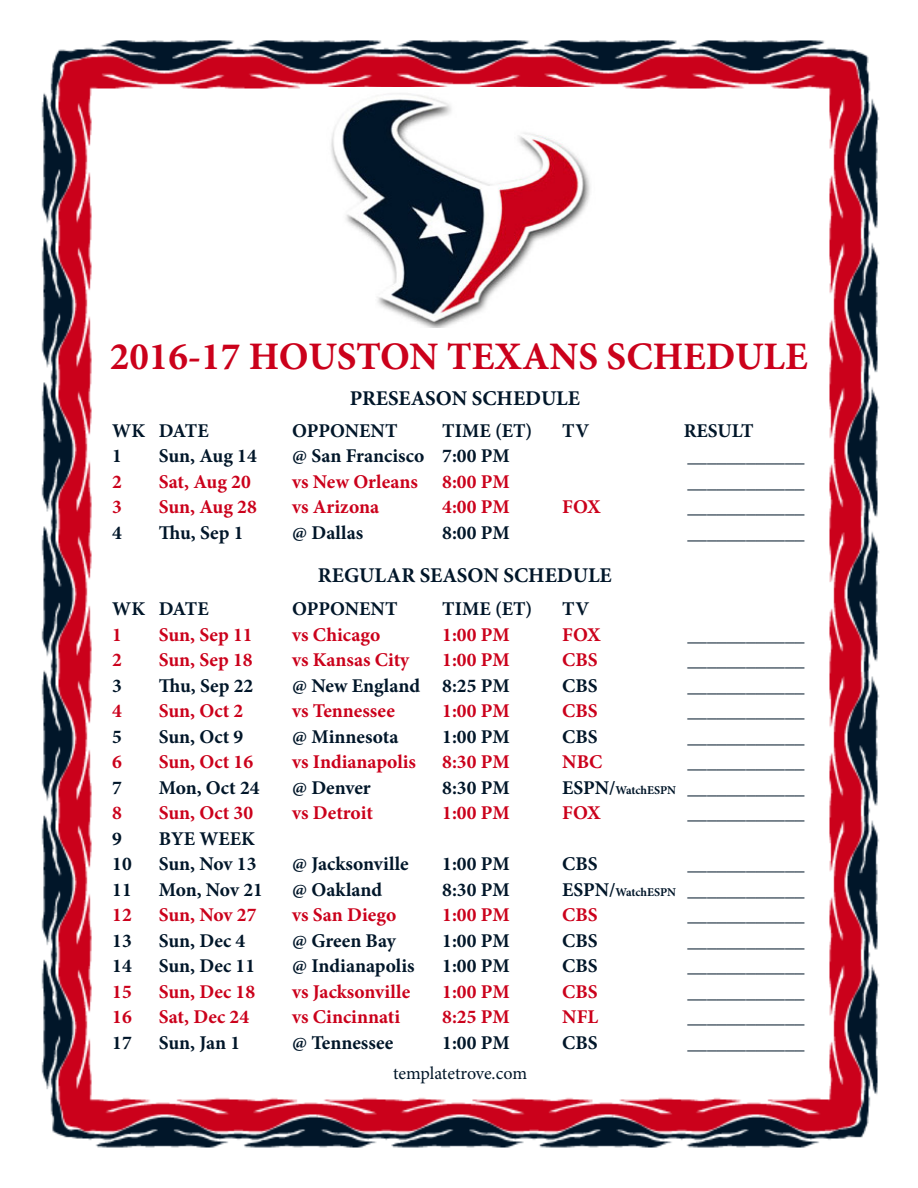
<style>
.page{position:relative;width:918px;height:1188px;background:#fff}
.page>*{position:absolute;margin:0;border:0;box-sizing:border-box;transform-origin:0 0}
.t1{font:700 39px "Minion Pro";color:#cb011b}
.t2{font:700 21px "Minion Pro";color:#011629}
.t3{font:700 19.5px "Minion Pro";color:#011629}
.t4{font:700 19.5px "Minion Pro";color:#cb011b}
.t5{font:18px "Minion Pro";letter-spacing:-.005em;color:#011629}
.s1{font-size:12px}
</style>
<div class="page">
<img style="left:41px;top:40px;width:839px;height:1108px">
<img style="left:321px;top:88px;width:279px;height:239px">
<p class="t1" style="left:110px;top:329px;width:699px">2016-17 HOUSTON TEXANS SCHEDULE</p>
<p class="t2" style="left:350px;top:384px;width:232px">PRESEASON SCHEDULE</p>
<p class="t3" style="left:112px;top:417px;width:98px">WK DATE</p>
<p class="t3" style="left:292px;top:417px;width:107px">OPPONENT</p>
<p class="t3" style="left:442px;top:417px;width:92px">TIME (ET)</p>
<p class="t3" style="left:562px;top:417px;width:28px">TV</p>
<p class="t3" style="left:684px;top:417px;width:71px">RESULT</p>
<p class="t3" style="left:112px;top:442px;width:11px">1</p>
<p class="t3" style="left:159px;top:442px;width:99px">Sun, Aug 14</p>
<p class="t3" style="left:292px;top:442px;width:219px">@ San Francisco 7:00 PM</p>
<p class="t3" style="left:688px;top:442px;width:118px">____________</p>
<p class="t4" style="left:112px;top:468px;width:11px">2</p>
<p class="t4" style="left:159px;top:468px;width:94px">Sat, Aug 20</p>
<p class="t4" style="left:292px;top:468px;width:127px">vs New Orleans</p>
<p class="t4" style="left:442px;top:468px;width:69px">8:00 PM</p>
<p class="t3" style="left:688px;top:468px;width:118px">____________</p>
<p class="t4" style="left:112px;top:493px;width:11px">3</p>
<p class="t4" style="left:159px;top:493px;width:99px">Sun, Aug 28</p>
<p class="t4" style="left:292px;top:493px;width:89px">vs Arizona</p>
<p class="t4" style="left:442px;top:493px;width:69px">4:00 PM</p>
<p class="t4" style="left:562px;top:493px;width:40px">FOX</p>
<p class="t3" style="left:688px;top:493px;width:118px">____________</p>
<p class="t3" style="left:112px;top:519px;width:11px">4</p>
<p class="t3" style="left:159px;top:519px;width:86px">Thu, Sep 1</p>
<p class="t3" style="left:292px;top:519px;width:72px">@ Dallas</p>
<p class="t3" style="left:442px;top:519px;width:69px">8:00 PM</p>
<p class="t3" style="left:688px;top:519px;width:118px">____________</p>
<p class="t2" style="left:318px;top:561px;width:295px">REGULAR SEASON SCHEDULE</p>
<p class="t3" style="left:112px;top:595px;width:98px">WK DATE</p>
<p class="t3" style="left:292px;top:595px;width:107px">OPPONENT</p>
<p class="t3" style="left:442px;top:595px;width:92px">TIME (ET)</p>
<p class="t3" style="left:562px;top:595px;width:28px">TV</p>
<p class="t4" style="left:112px;top:621px;width:11px">1</p>
<p class="t4" style="left:159px;top:621px;width:95px">Sun, Sep 11</p>
<p class="t4" style="left:292px;top:621px;width:90px">vs Chicago</p>
<p class="t4" style="left:442px;top:621px;width:69px">1:00 PM</p>
<p class="t4" style="left:562px;top:621px;width:40px">FOX</p>
<p class="t3" style="left:688px;top:621px;width:118px">____________</p>
<p class="t4" style="left:112px;top:646px;width:11px">2</p>
<p class="t4" style="left:159px;top:646px;width:95px">Sun, Sep 18</p>
<p class="t4" style="left:292px;top:646px;width:119px">vs Kansas City</p>
<p class="t4" style="left:442px;top:646px;width:69px">1:00 PM</p>
<p class="t4" style="left:562px;top:646px;width:37px">CBS</p>
<p class="t3" style="left:688px;top:646px;width:118px">____________</p>
<p class="t3" style="left:112px;top:672px;width:11px">3</p>
<p class="t3" style="left:159px;top:672px;width:96px">Thu, Sep 22</p>
<p class="t3" style="left:292px;top:672px;width:219px">@ New England 8:25 PM</p>
<p class="t3" style="left:562px;top:672px;width:37px">CBS</p>
<p class="t3" style="left:688px;top:672px;width:118px">____________</p>
<p class="t4" style="left:112px;top:697px;width:11px">4</p>
<p class="t4" style="left:159px;top:697px;width:86px">Sun, Oct 2</p>
<p class="t4" style="left:292px;top:697px;width:104px">vs Tennessee</p>
<p class="t4" style="left:442px;top:697px;width:69px">1:00 PM</p>
<p class="t4" style="left:562px;top:697px;width:37px">CBS</p>
<p class="t3" style="left:688px;top:697px;width:118px">____________</p>
<p class="t3" style="left:112px;top:723px;width:11px">5</p>
<p class="t3" style="left:159px;top:723px;width:86px">Sun, Oct 9</p>
<p class="t3" style="left:292px;top:723px;width:108px">@ Minnesota</p>
<p class="t3" style="left:442px;top:723px;width:69px">1:00 PM</p>
<p class="t3" style="left:562px;top:723px;width:37px">CBS</p>
<p class="t3" style="left:688px;top:723px;width:118px">____________</p>
<p class="t4" style="left:112px;top:748px;width:11px">6</p>
<p class="t4" style="left:159px;top:748px;width:96px">Sun, Oct 16</p>
<p class="t4" style="left:292px;top:748px;width:125px">vs Indianapolis</p>
<p class="t4" style="left:442px;top:748px;width:69px">8:30 PM</p>
<p class="t4" style="left:562px;top:748px;width:42px">NBC</p>
<p class="t3" style="left:688px;top:748px;width:118px">____________</p>
<p class="t3" style="left:112px;top:774px;width:11px">7</p>
<p class="t3" style="left:159px;top:774px;width:102px">Mon, Oct 24</p>
<p class="t3" style="left:292px;top:774px;width:80px">@ Denver</p>
<p class="t3" style="left:442px;top:774px;width:69px">8:30 PM</p>
<p class="t3" style="left:562px;top:774px;width:244px">ESPN/<span class="s1">WatchESPN</span> ____________</p>
<p class="t4" style="left:112px;top:799px;width:11px">8</p>
<p class="t4" style="left:159px;top:799px;width:96px">Sun, Oct 30</p>
<p class="t4" style="left:292px;top:799px;width:82px">vs Detroit</p>
<p class="t4" style="left:442px;top:799px;width:69px">1:00 PM</p>
<p class="t4" style="left:562px;top:799px;width:40px">FOX</p>
<p class="t3" style="left:688px;top:799px;width:118px">____________</p>
<p class="t3" style="left:112px;top:825px;width:11px">9</p>
<p class="t3" style="left:159px;top:825px;width:98px">BYE WEEK</p>
<p class="t3" style="left:112px;top:850px;width:21px">10</p>
<p class="t3" style="left:159px;top:850px;width:99px">Sun, Nov 13</p>
<p class="t3" style="left:292px;top:850px;width:118px">@ Jacksonville</p>
<p class="t3" style="left:442px;top:850px;width:69px">1:00 PM</p>
<p class="t3" style="left:562px;top:850px;width:37px">CBS</p>
<p class="t3" style="left:688px;top:850px;width:118px">____________</p>
<p class="t3" style="left:112px;top:876px;width:21px">11</p>
<p class="t3" style="left:159px;top:876px;width:106px">Mon, Nov 21</p>
<p class="t3" style="left:292px;top:876px;width:91px">@ Oakland</p>
<p class="t3" style="left:442px;top:876px;width:69px">8:30 PM</p>
<p class="t3" style="left:562px;top:876px;width:244px">ESPN/<span class="s1">WatchESPN</span> ____________</p>
<p class="t4" style="left:112px;top:901px;width:21px">12</p>
<p class="t4" style="left:159px;top:901px;width:99px">Sun, Nov 27</p>
<p class="t4" style="left:292px;top:901px;width:106px">vs San Diego</p>
<p class="t4" style="left:442px;top:901px;width:69px">1:00 PM</p>
<p class="t4" style="left:562px;top:901px;width:37px">CBS</p>
<p class="t3" style="left:688px;top:901px;width:118px">____________</p>
<p class="t3" style="left:112px;top:927px;width:21px">13</p>
<p class="t3" style="left:159px;top:927px;width:88px">Sun, Dec 4</p>
<p class="t3" style="left:292px;top:927px;width:105px">@ Green Bay</p>
<p class="t3" style="left:442px;top:927px;width:69px">1:00 PM</p>
<p class="t3" style="left:562px;top:927px;width:37px">CBS</p>
<p class="t3" style="left:688px;top:927px;width:118px">____________</p>
<p class="t3" style="left:112px;top:952px;width:21px">14</p>
<p class="t3" style="left:159px;top:952px;width:98px">Sun, Dec 11</p>
<p class="t3" style="left:292px;top:952px;width:124px">@ Indianapolis</p>
<p class="t3" style="left:442px;top:952px;width:69px">1:00 PM</p>
<p class="t3" style="left:562px;top:952px;width:37px">CBS</p>
<p class="t3" style="left:688px;top:952px;width:118px">____________</p>
<p class="t4" style="left:112px;top:978px;width:21px">15</p>
<p class="t4" style="left:159px;top:978px;width:98px">Sun, Dec 18</p>
<p class="t4" style="left:292px;top:978px;width:119px">vs Jacksonville</p>
<p class="t4" style="left:442px;top:978px;width:69px">1:00 PM</p>
<p class="t4" style="left:562px;top:978px;width:37px">CBS</p>
<p class="t3" style="left:688px;top:978px;width:118px">____________</p>
<p class="t4" style="left:112px;top:1003px;width:21px">16</p>
<p class="t4" style="left:159px;top:1003px;width:92px">Sat, Dec 24</p>
<p class="t4" style="left:292px;top:1003px;width:109px">vs Cincinnati</p>
<p class="t4" style="left:442px;top:1003px;width:69px">8:25 PM</p>
<p class="t4" style="left:562px;top:1003px;width:37px">NFL</p>
<p class="t3" style="left:688px;top:1003px;width:118px">____________</p>
<p class="t3" style="left:112px;top:1029px;width:21px">17</p>
<p class="t3" style="left:159px;top:1029px;width:83px">Sun, Jan 1</p>
<p class="t3" style="left:292px;top:1029px;width:103px">@ Tennessee</p>
<p class="t3" style="left:442px;top:1029px;width:69px">1:00 PM</p>
<p class="t3" style="left:562px;top:1029px;width:37px">CBS</p>
<p class="t3" style="left:688px;top:1029px;width:118px">____________</p>
<p class="t5" style="left:393px;top:1061px;width:136px">templatetrove.com</p>
</div>
